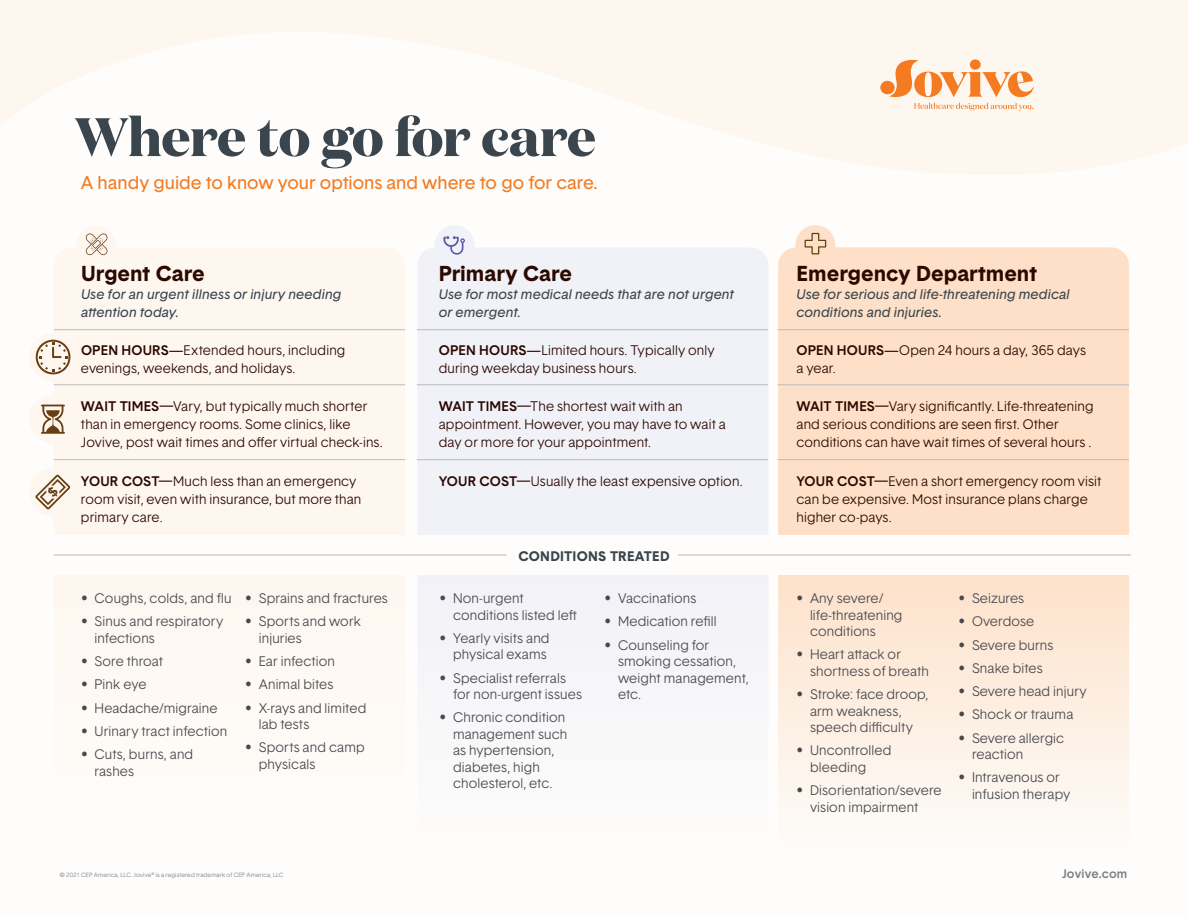
<style>
.page{position:relative;width:1188px;height:918px;background:#fefdfb}
.page>*{position:absolute;margin:0;border:0;box-sizing:border-box;transform-origin:0 0}
.t1{font:700 54px "Domaine Display";letter-spacing:-.01em;color:#3a454e}
.t2{font:700 21px "Basetica";letter-spacing:.005em;color:#2b0800}
.t3{font:18px "Basetica";color:#f47b21}
.t4{font:300 13.5px/16.5px "Basetica";letter-spacing:.015em;color:#48494d}
.t5{font:300 13.5px/18px "Basetica";letter-spacing:.015em;color:#2b0800}
.t6{font:italic 13.5px/18px "Basetica";letter-spacing:.01em;color:#3a454e}
.t7{font:700 13.5px "Basetica";letter-spacing:.02em;color:#3a454e}
.t8{font:500 12px "Basetica";letter-spacing:.015em;color:#787d83}
.t9{font:300 6px "Basetica";letter-spacing:.025em;color:#787d83}
.s1{font-weight:500}
</style>
<div class="page">
<div style="left:54px;top:307px;width:351px;height:277px;background:#fef7f0"></div>
<div style="left:417px;top:307px;width:351px;height:317px;background:#f1f1f8"></div>
<svg style="left:778px;top:307px;width:351px;height:488px;background:#fce6d2"></svg>
<svg style="left:0;top:0;width:1188px;height:307px"></svg>
<div style="left:795px;top:225px;width:40px;height:40px;background:#fde0c7;border-radius:50%"></div>
<div style="left:54px;top:535px;width:1080px;height:39px;background:#fefdfb"></div>
<div style="left:29px;top:333px;width:48px;height:48px;background:#fef7f0;border-radius:50%"></div>
<svg style="left:36px;top:340px;width:34px;height:34px"></svg>
<div style="left:29px;top:468px;width:48px;height:48px;background:#fef7f0;border-radius:50%"></div>
<svg style="left:35px;top:474px;width:35px;height:36px"></svg>
<div style="left:29px;top:395px;width:48px;height:48px;background:#fef7f0;border-radius:50%"></div>
<svg style="left:41px;top:405px;width:24px;height:29px"></svg>
<hr style="left:54px;top:329px;width:351px;height:1px;background:#babbbf">
<hr style="left:54px;top:385px;width:351px;height:1px;background:#babbbf">
<hr style="left:54px;top:459px;width:351px;height:1px;background:#babbbf">
<div style="left:435px;top:225px;width:40px;height:40px;background:#f1f1f8;border-radius:50%"></div>
<svg style="left:86px;top:234px;width:21px;height:21px"></svg>
<svg style="left:443px;top:236px;width:22px;height:19px"></svg>
<svg style="left:805px;top:233px;width:21px;height:21px"></svg>
<hr style="left:417px;top:329px;width:351px;height:1px;background:#babbbf">
<hr style="left:417px;top:385px;width:351px;height:1px;background:#babbbf">
<hr style="left:417px;top:459px;width:351px;height:1px;background:#babbbf">
<hr style="left:778px;top:329px;width:351px;height:1px;background:#babbbf">
<hr style="left:778px;top:385px;width:351px;height:1px;background:#babbbf">
<hr style="left:778px;top:459px;width:351px;height:1px;background:#babbbf">
<hr style="left:54px;top:555px;width:453px;height:1px;background:#babbbf">
<hr style="left:678px;top:555px;width:453px;height:1px;background:#babbbf">
<svg style="left:880px;top:59px;width:154px;height:52px"></svg>
<h1 class="t1" style="left:75px;top:102px;width:522px">Where to go for care</h1>
<h3 class="t3" style="left:81px;top:170px;width:518px">A handy guide to know your options and where to go for care.</h3>
<h2 class="t2" style="left:81px;top:259px;width:125px">Urgent Care</h2>
<p class="t6" style="left:81px;top:285px;width:262px">Use for an urgent illness or injury needing attention today.</p>
<p class="t5" style="left:81px;top:341px;width:266px"><span class="s1">OPEN HOURS—</span>Extended hours, including evenings, weekends, and holidays.</p>
<p class="t5" style="left:81px;top:397px;width:303px"><span class="s1">WAIT TIMES—</span>Vary, but typically much shorter than in emergency rooms. Some clinics, like<br>Jovive, post wait times and offer virtual check-ins.</p>
<p class="t5" style="left:81px;top:472px;width:282px"><span class="s1">YOUR COST—</span>Much less than an emergency room visit, even with insurance, but more than primary care.</p>
<p class="t4" style="left:81px;top:590px;width:152px">• Coughs, colds, and flu</p>
<p class="t4" style="left:94px;top:613px;width:130px;text-indent:-14px">• Sinus and respiratory infections</p>
<p class="t4" style="left:81px;top:653px;width:84px">• Sore throat</p>
<p class="t4" style="left:81px;top:676px;width:67px">• Pink eye</p>
<p class="t4" style="left:81px;top:699px;width:138px">• Headache/migraine</p>
<p class="t4" style="left:81px;top:723px;width:148px">• Urinary tract infection</p>
<p class="t4" style="left:94px;top:746px;width:100px;text-indent:-14px">• Cuts, burns, and rashes</p>
<p class="t4" style="left:245px;top:590px;width:144px">• Sprains and fractures</p>
<p class="t4" style="left:259px;top:613px;width:104px;text-indent:-14px">• Sports and work injuries</p>
<p class="t4" style="left:245px;top:653px;width:91px">• Ear infection</p>
<p class="t4" style="left:245px;top:676px;width:90px">• Animal bites</p>
<p class="t4" style="left:259px;top:699px;width:109px;text-indent:-14px">• X-rays and limited lab tests</p>
<p class="t4" style="left:259px;top:739px;width:107px;text-indent:-14px">• Sports and camp physicals</p>
<h2 class="t2" style="left:439px;top:259px;width:135px">Primary Care</h2>
<p class="t6" style="left:439px;top:285px;width:297px">Use for most medical needs that are not urgent or emergent.</p>
<p class="t5" style="left:439px;top:341px;width:278px"><span class="s1">OPEN HOURS—</span>Limited hours. Typically only during weekday business hours.</p>
<p class="t5" style="left:439px;top:397px;width:289px"><span class="s1">WAIT TIMES—</span>The shortest wait with an appointment. However, you may have to wait a day or more for your appointment.</p>
<p class="t5" style="left:439px;top:472px;width:305px"><span class="s1">YOUR COST—</span>Usually the least expensive option.</p>
<p class="t7" style="left:518px;top:547px;width:153px">CONDITIONS TREATED</p>
<p class="t4" style="left:453px;top:590px;width:125px;text-indent:-14px">• Non-urgent conditions listed left</p>
<p class="t4" style="left:440px;top:630px;width:112px;text-align:right">• Yearly visits and physical exams</p>
<p class="t4" style="left:453px;top:669px;width:130px;text-indent:-14px">• Specialist referrals for non-urgent issues</p>
<p class="t4" style="left:453px;top:709px;width:116px;text-indent:-14px">• Chronic condition management such as hypertension, diabetes, high cholesterol, etc.</p>
<p class="t4" style="left:605px;top:590px;width:93px">• Vaccinations</p>
<p class="t4" style="left:605px;top:613px;width:114px">• Medication refill</p>
<p class="t4" style="left:618px;top:636px;width:132px;text-indent:-14px">• Counseling for smoking cessation, weight management, etc.</p>
<h2 class="t2" style="left:796px;top:259px;width:242px">Emergency Department</h2>
<p class="t6" style="left:796px;top:285px;width:275px">Use for serious and life-threatening medical conditions and injuries.</p>
<p class="t5" style="left:796px;top:341px;width:291px"><span class="s1">OPEN HOURS—</span>Open 24 hours a day, 365 days a year.</p>
<p class="t5" style="left:796px;top:397px;width:298px"><span class="s1">WAIT TIMES—</span>Vary significantly. Life-threatening and serious conditions are seen first. Other conditions can have wait times of several hours .</p>
<p class="t5" style="left:796px;top:472px;width:306px"><span class="s1">YOUR COST—</span>Even a short emergency room visit can be expensive. Most insurance plans charge higher co-pays.</p>
<p class="t4" style="left:810px;top:590px;width:94px;text-indent:-14px">• Any severe/ life-threatening conditions</p>
<p class="t4" style="left:810px;top:646px;width:120px;text-indent:-14px">• Heart attack or shortness of breath</p>
<p class="t4" style="left:810px;top:686px;width:120px;text-indent:-14px">• Stroke: face droop, arm weakness, speech difficulty</p>
<p class="t4" style="left:810px;top:742px;width:83px;text-indent:-14px">• Uncontrolled bleeding</p>
<p class="t4" style="left:810px;top:782px;width:133px;text-indent:-14px">• Disorientation/severe vision impairment</p>
<p class="t4" style="left:958px;top:590px;width:67px">• Seizures</p>
<p class="t4" style="left:958px;top:613px;width:77px">• Overdose</p>
<p class="t4" style="left:958px;top:636px;width:96px">• Severe burns</p>
<p class="t4" style="left:958px;top:660px;width:86px">• Snake bites</p>
<p class="t4" style="left:958px;top:683px;width:130px">• Severe head injury</p>
<p class="t4" style="left:958px;top:706px;width:116px">• Shock or trauma</p>
<p class="t4" style="left:972px;top:729px;width:94px;text-indent:-14px">• Severe allergic reaction</p>
<p class="t4" style="left:972px;top:769px;width:100px;text-indent:-14px">• Intravenous or infusion therapy</p>
<p class="t9" style="left:60px;top:870px;width:225px">© 2021 CEP America, LLC. Jovive<sup>®</sup> is a registered trademark of CEP America, LLC</p>
<p class="t8" style="left:1062px;top:865px;width:67px">Jovive.com</p>
</div>
